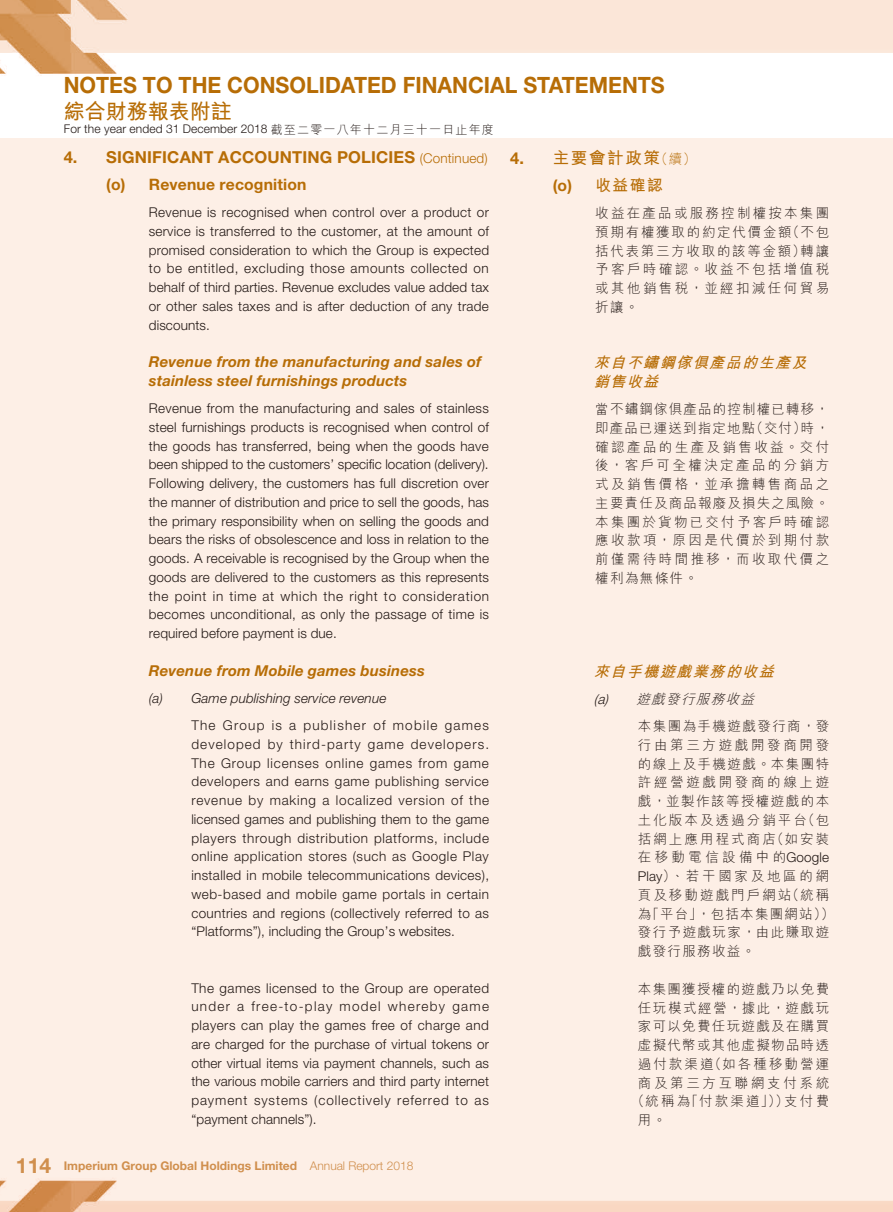
<style>
.page{position:relative;width:893px;height:1212px;background:#fff}
.page>*{position:absolute;margin:0;border:0;box-sizing:border-box;transform-origin:0 0}
.t1{font:700 22.5px "Helvetica Neue LT Std";color:#b76d06;scale:.95 1}
.t2{font:700 21px "M Hei HK";color:#b76d06}
.t3{font:700 16.5px "Helvetica Neue LT Std";letter-spacing:.01em;color:#b76d06}
.t4{font:700 16.5px "M Hei HK";letter-spacing:.1em;color:#b76d06}
.t5{font:700 15.75px "Helvetica Neue LT Std";letter-spacing:.01em;color:#b76d06}
.t6{font:700 15.75px "M Hei HK";color:#b76d06}
.t7{font:italic 700 15px/18.8px "Helvetica Neue LT Std";letter-spacing:.01em;color:#b76d06}
.t8{font:italic 700 15px/18.8px "M Hei HK";color:#b76d06}
.t9{font:300 13.5px/18.8px "Helvetica Neue LT Std";letter-spacing:.02em;color:#231916;text-align:justify}
.t10{font:300 13.5px/18.8px "M Hei HK";letter-spacing:.155em;color:#231916;text-align:justify}
.t11{font:300 13.5px "M Hei HK";letter-spacing:.1em;color:#231916}
.t12{font:italic 300 13.5px "Helvetica Neue LT Std";letter-spacing:.01em;color:#231916}
.t13{font:300 13.5px/27.3px "M Hei HK";letter-spacing:.105em;color:#231916}
.t14{font:300 13.5px "M Hei HK";letter-spacing:.115em;color:#231916}
.t15{font:300 13.5px "M Hei HK";letter-spacing:.2em;color:#231916}
.t16{font:700 12px "Helvetica Neue LT Std";color:#d08f4d}
.t17{font:300 12px "Helvetica Neue LT Std";letter-spacing:.01em;color:#231916}
.s1{font-family:"M Hei HK"}
.s2{font-weight:300;font-size:13.5px}
.s3{font-size:21px}
.s4{font-weight:300}
.s5{font-family:"Helvetica Neue LT Std"}
.s6{font-family:"Helvetica Neue LT Std";font-style:italic}
.s7{font-style:italic}
</style>
<div class="page">
<img style="left:0;top:0;width:893px;height:76px">
<div style="left:0;top:138px;width:893px;height:1074px;background:#fdefe6"></div>
<h1 class="t1" style="left:64px;top:71px;width:634px">NOTES TO THE CONSOLIDATED FINANCIAL STATEMENTS</h1>
<h2 class="t2" style="left:64px;top:96px;width:169px">綜合財務報表附註</h2>
<p class="t17" style="left:64px;top:122px;width:432px">For the year ended 31 December 2018 <span class="s1">截至二零一八年十二月三十一日止年度</span></p>
<p class="t3" style="left:64px;top:146px;width:425px">4. SIGNIFICANT ACCOUNTING POLICIES <span class="s2">(Continued)</span></p>
<p class="t5" style="left:106px;top:174px;width:202px">(o) Revenue recognition</p>
<p class="t9" style="left:149px;top:203px;width:342px">Revenue is recognised when control over a product or service is transferred to the customer, at the amount of promised consideration to which the Group is expected to be entitled, excluding those amounts collected on behalf of third parties. Revenue excludes value added tax or other sales taxes and is after deduction of any trade discounts.</p>
<p class="t7" style="left:149px;top:352px;width:334px">Revenue from the manufacturing and sales of stainless steel furnishings products</p>
<p class="t9" style="left:149px;top:399px;width:342px">Revenue from the manufacturing and sales of stainless steel furnishings products is recognised when control of the goods has transferred, being when the goods have been shipped to the customers’ specific location (delivery).<br>Following delivery, the customers has full discretion over the manner of distribution and price to sell the goods, has the primary responsibility when on selling the goods and bears the risks of obsolescence and loss in relation to the goods. A receivable is recognised by the Group when the goods are delivered to the customers as this represents the point in time at which the right to consideration becomes unconditional, as only the passage of time is required before payment is due.</p>
<p class="t7" style="left:149px;top:660px;width:277px">Revenue from Mobile games business</p>
<p class="t12" style="left:149px;top:690px;width:239px">(a) Game publishing service revenue</p>
<p class="t9" style="left:191px;top:716px;width:299px">The Group is a publisher of mobile games developed by third-party game developers.<br>The Group licenses online games from game developers and earns game publishing service revenue by making a localized version of the licensed games and publishing them to the game players through distribution platforms, include online application stores (such as Google Play installed in mobile telecommunications devices), web-based and mobile game portals in certain countries and regions (collectively referred to as “Platforms”), including the Group’s websites.</p>
<p class="t9" style="left:191px;top:978px;width:299px">The games licensed to the Group are operated under a free-to-play model whereby game players can play the games free of charge and are charged for the purchase of virtual tokens or other virtual items via payment channels, such as the various mobile carriers and third party internet payment systems (collectively referred to as “payment channels”).</p>
<p class="t16" style="left:16px;top:1159px;width:399px"><span class="s3">114</span> Imperium Group Global Holdings Limited <span class="s4">Annual Report 2018</span></p>
<p class="t4" style="left:510px;top:146px;width:188px"><span class="s5">4.</span> 主要會計政策<span class="s2">（續）</span></p>
<p class="t6" style="left:553px;top:174px;width:112px"><span class="s5">(o)</span> 收益確認</p>
<p class="t10" style="left:595px;top:204px;width:235px">收益在產品或服務控制權按本集團預期有權獲取的約定代價金額（不包括代表第三方收取的該等金額）轉讓予客戶時確認。收益不包括增值稅或其他銷售稅，並經扣減任何貿易折讓。</p>
<p class="t8" style="left:594px;top:352px;width:220px">來自不鏽鋼傢俱產品的生產及銷售收益</p>
<p class="t10" style="left:595px;top:400px;width:235px">當不鏽鋼傢俱產品的控制權已轉移，即產品已運送到指定地點（交付）時，確認產品的生產及銷售收益。交付後，客戶可全權決定產品的分銷方式及銷售價格，並承擔轉售商品之主要責任及商品報廢及損失之風險。本集團於貨物已交付予客戶時確認應收款項，原因是代價於到期付款前僅需待時間推移，而收取代價之權利為無條件。</p>
<p class="t8" style="left:594px;top:660px;width:187px">來自手機遊戲業務的收益</p>
<p class="t13" style="left:638px;top:685px;width:193px;text-indent:-44px"><span class="s6">(a)</span> <span class="s7">遊戲發行服務收益<br></span>本集團為手機遊戲發行商，發</p>
<p class="t10" style="left:638px;top:735px;width:198px;text-align:left">行由第三方遊戲開發商開發的線上及手機遊戲。本集團特許經營遊戲開發商的線上遊戲，並製作該等授權遊戲的本土化版本及透過分銷平台（包括網上應用程式商店（如安裝在移動電信設備中的<span class="s5">Google<br>Play</span>）、若干國家及地區的網頁及移動遊戲門戶網站（統稱為「平台」，包括本集團網站））發行予遊戲玩家，由此賺取遊戲發行服務收益。</p>
<p class="t11" style="left:638px;top:982px;width:193px">本集團獲授權的遊戲乃以免費</p>
<p class="t14" style="left:638px;top:1000px;width:193px">任玩模式經營，據此，遊戲玩</p>
<p class="t11" style="left:638px;top:1019px;width:193px">家可以免費任玩遊戲及在購買</p>
<p class="t11" style="left:638px;top:1038px;width:193px">虛擬代幣或其他虛擬物品時透</p>
<p class="t10" style="left:638px;top:1054px;width:193px">過付款渠道（如各種移動營運</p>
<p class="t15" style="left:638px;top:1075px;width:193px">商及第三方互聯網支付系統</p>
<p class="t10" style="left:631px;top:1092px;width:200px">（統稱為「付款渠道」））支付費</p>
<p class="t10" style="left:638px;top:1110px;width:30px">用。</p>
</div>
